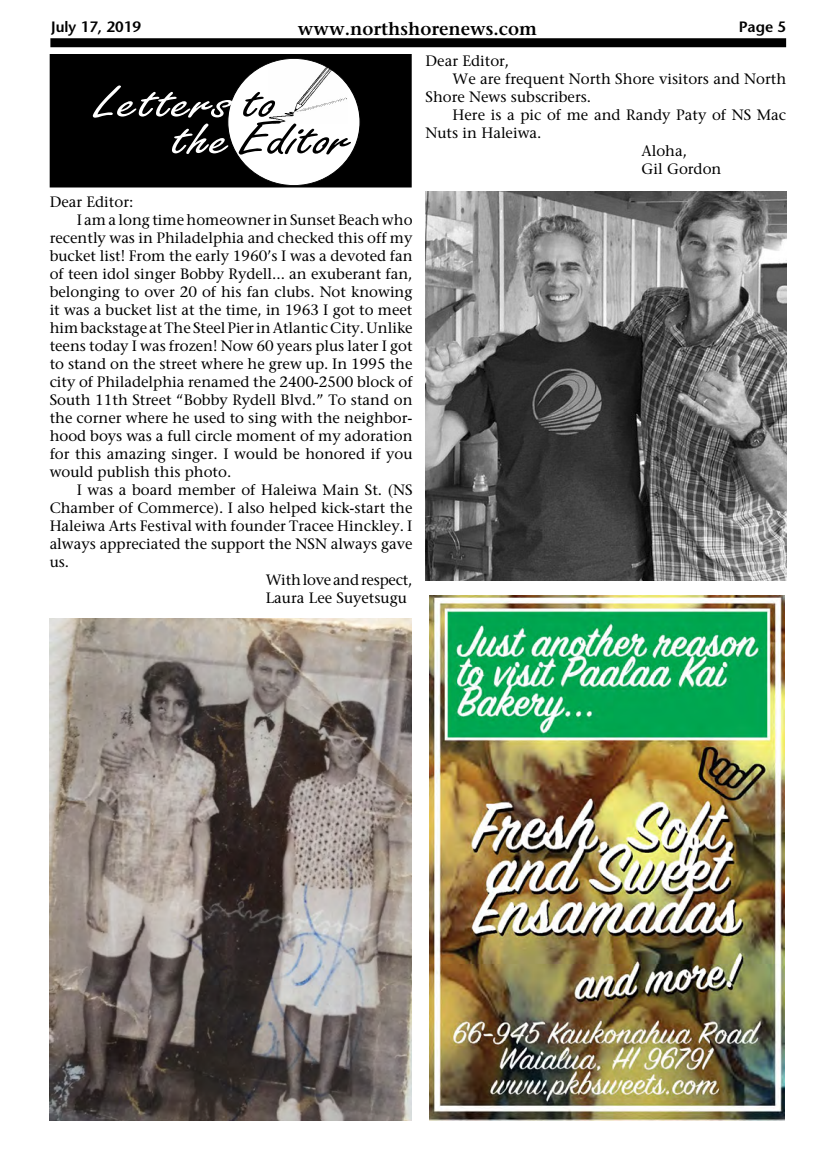
<style>
.page{position:relative;width:837px;height:1161px;background:#fff}
.page>*{position:absolute;margin:0;border:0;box-sizing:border-box;transform-origin:0 0}
.t1{font:48.3px/36.9px "Freestyle Script";color:#fff;scale:1.39 1}
.t2{font:600 18px "Stone Serif";color:#000}
.t3{font:15px "Stone Serif";color:#000}
.t4{font:600 15px "Stone Sans";color:#000}
.s1{color:#000}
</style>
<div class="page">
<div style="left:50px;top:38px;width:736px;height:9px;background:#000"></div>
<div style="left:50px;top:55px;width:361px;height:132px;background:#000"></div>
<div style="left:50px;top:54px;width:362px;height:134px;border:2px solid #000"></div>
<div style="left:228px;top:58px;width:132px;height:128px;background:#fff;border-radius:50%"></div>
<img style="left:268px;top:61px;width:79px;height:62px">
<img style="left:50px;top:618px;width:362px;height:502px">
<img style="left:426px;top:191px;width:360px;height:389px">
<img style="left:430px;top:595px;width:355px;height:525px">
<p class="t4" style="left:51px;top:18px;width:91px">July 17, 2019</p>
<p class="t2" style="left:298px;top:17px;width:241px">www.northshorenews.com</p>
<p class="t4" style="left:739px;top:18px;width:49px">Page 5</p>
<h1 class="t1" style="left:170px;top:85px;width:131px;text-indent:-74px">Letters <span class="s1">to<br></span>the <span class="s1">Editor</span></h1>
<p class="t3" style="left:50px;top:192px;width:85px">Dear Editor:</p>
<p class="t3" style="left:77px;top:210px;width:337px">I am a long time homeowner in Sunset Beach who</p>
<p class="t3" style="left:50px;top:228px;width:364px">recently was in Philadelphia and checked this off my</p>
<p class="t3" style="left:50px;top:246px;width:364px">bucket list! From the early 1960’s I was a devoted fan</p>
<p class="t3" style="left:50px;top:264px;width:364px">of teen idol singer Bobby Rydell... an exuberant fan,</p>
<p class="t3" style="left:50px;top:282px;width:364px">belonging to over 20 of his fan clubs. Not knowing</p>
<p class="t3" style="left:50px;top:300px;width:364px">it was a bucket list at the time, in 1963 I got to meet</p>
<p class="t3" style="left:50px;top:318px;width:365px">him backstage at The Steel Pier in Atlantic City. Unlike</p>
<p class="t3" style="left:50px;top:336px;width:364px">teens today I was frozen! Now 60 years plus later I got</p>
<p class="t3" style="left:50px;top:354px;width:364px">to stand on the street where he grew up. In 1995 the</p>
<p class="t3" style="left:50px;top:372px;width:364px">city of Philadelphia renamed the 2400-2500 block of</p>
<p class="t3" style="left:50px;top:390px;width:364px">South 11th Street “Bobby Rydell Blvd.” To stand on</p>
<p class="t3" style="left:50px;top:408px;width:364px">the corner where he used to sing with the neighbor-</p>
<p class="t3" style="left:50px;top:426px;width:364px">hood boys was a full circle moment of my adoration</p>
<p class="t3" style="left:50px;top:444px;width:364px">for this amazing singer. I would be honored if you</p>
<p class="t3" style="left:50px;top:462px;width:183px">would publish this photo.</p>
<p class="t3" style="left:77px;top:480px;width:337px">I was a board member of Haleiwa Main St. (NS</p>
<p class="t3" style="left:50px;top:498px;width:364px">Chamber of Commerce). I also helped kick-start the</p>
<p class="t3" style="left:50px;top:516px;width:364px">Haleiwa Arts Festival with founder Tracee Hinckley. I</p>
<p class="t3" style="left:50px;top:534px;width:364px">always appreciated the support the NSN always gave</p>
<p class="t3" style="left:50px;top:552px;width:21px">us.</p>
<p class="t3" style="left:266px;top:570px;width:148px">With love and respect,</p>
<p class="t3" style="left:266px;top:588px;width:143px">Laura Lee Suyetsugu</p>
<p class="t3" style="left:426px;top:51px;width:85px">Dear Editor,</p>
<p class="t3" style="left:453px;top:69px;width:335px">We are frequent North Shore visitors and North</p>
<p class="t3" style="left:426px;top:87px;width:167px">Shore News subscribers.</p>
<p class="t3" style="left:453px;top:105px;width:335px">Here is a pic of me and Randy Paty of NS Mac</p>
<p class="t3" style="left:426px;top:123px;width:118px">Nuts in Haleiwa.</p>
<p class="t3" style="left:642px;top:141px;width:47px">Aloha,</p>
<p class="t3" style="left:642px;top:159px;width:81px">Gil Gordon</p>
</div>
